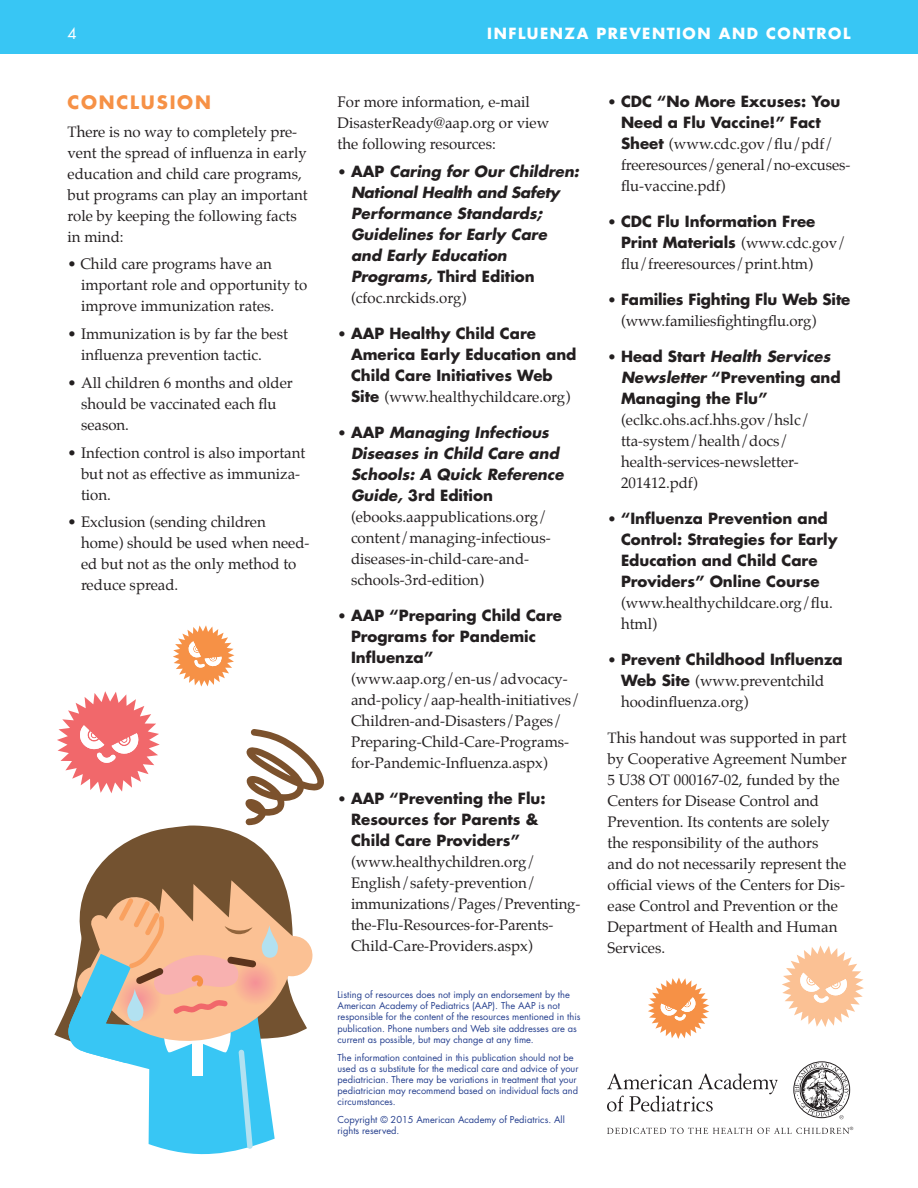
<style>
.page{position:relative;width:918px;height:1188px;background:#fff}
.page>*{position:absolute;margin:0;border:0;box-sizing:border-box;transform-origin:0 0}
.t1{font:700 18px "Futura";letter-spacing:.1em;color:#f69146}
.t2{font:15px/21px "Palatino";color:#231f20}
.t3{font:700 15px/21px "Futura";color:#231f20}
.t4{font:italic 700 15px/21px "Futura";color:#231f20}
.t5{font:700 15px "Futura";letter-spacing:.1em;color:#fff}
.t6{font:15px "Futura";color:#fff}
.t7{font:9.3px/11.1px "Futura";color:#253f8e}
.t8{font:300 4.5px "Helvetica Neue";color:#231f20}
.s1{font-family:"Palatino";font-weight:400;font-style:normal}
.s2{font-style:normal}
.s3{font-family:"Palatino";font-weight:400}
.s4{font-family:"Futura";font-weight:700}
.s5{font-style:italic}
</style>
<div class="page">
<div style="left:0;top:0;width:918px;height:54px;background:#38c6f4"></div>
<svg style="left:648px;top:978px;width:61px;height:61px"></svg>
<svg style="left:782px;top:945px;width:82px;height:82px"></svg>
<svg style="left:54px;top:625px;width:270px;height:530px"></svg>
<svg style="left:607px;top:1073px;width:171px;height:39px"></svg>
<svg style="left:607px;top:1128px;width:242px;height:6px"></svg>
<svg style="left:793px;top:1061px;width:57px;height:58px"></svg>
<p class="t6" style="left:68px;top:23px;width:11px">4</p>
<p class="t5" style="left:487px;top:23px;width:365px">INFLUENZA PREVENTION AND CONTROL</p>
<p class="t1" style="left:68px;top:90px;width:145px">CONCLUSION</p>
<p class="t2" style="left:68px;top:122px;width:242px">There is no way to completely pre&shy;vent the spread of influenza in early education and child care programs, but programs can play an important role by keeping the following facts in mind:</p>
<p class="t2" style="left:81px;top:255px;width:228px;text-indent:-14px">• Child care programs have an important role and opportunity to improve immunization rates.</p>
<p class="t2" style="left:81px;top:325px;width:208px;text-indent:-14px">• Immunization is by far the best influenza prevention tactic.</p>
<p class="t2" style="left:81px;top:373px;width:213px;text-indent:-14px">• All children 6 months and older should be vaccinated each flu season.</p>
<p class="t2" style="left:81px;top:443px;width:226px;text-indent:-14px">• Infection control is also important but not as effective as immuniza&shy;tion.</p>
<p class="t2" style="left:81px;top:513px;width:230px;text-indent:-14px">• Exclusion (sending children home) should be used when need&shy;ed but not as the only method to reduce spread.</p>
<p class="t2" style="left:338px;top:92px;width:213px">For more information, e-mail<br>DisasterReady@aap.org or view the following resources:</p>
<p class="t4" style="left:351px;top:160px;width:230px;text-indent:-14px"><span class="s1">•</span> <span class="s2">AAP</span> Caring for Our Children:<br>National Health and Safety<br>Performance Standards;<br>Guidelines for Early Care and Early Education<br>Programs, <span class="s2">Third Edition</span></p>
<p class="t2" style="left:351px;top:288px;width:117px">(cfoc.nrckids.org)</p>
<p class="t3" style="left:351px;top:322px;width:227px;text-indent:-14px"><span class="s3">•</span> AAP Healthy Child Care<br>America Early Education and<br>Child Care Initiatives Web</p>
<p class="t2" style="left:351px;top:387px;width:221px"><span class="s4">Site</span> (www.healthychildcare.org)</p>
<p class="t4" style="left:351px;top:421px;width:214px;text-indent:-14px"><span class="s1">•</span> <span class="s2">AAP</span> Managing Infectious<br>Diseases in Child Care and<br>Schools: A Quick Reference<br>Guide, <span class="s2">3rd Edition</span></p>
<p class="t2" style="left:351px;top:507px;width:201px">(ebooks.aappublications.org/ content/managing-infectious&shy;diseases-in-child-care-and&shy;schools-3rd-edition)</p>
<p class="t3" style="left:351px;top:604px;width:213px;text-indent:-14px"><span class="s3">•</span> AAP “Preparing Child Care<br>Programs for Pandemic<br>Influenza”</p>
<p class="t2" style="left:351px;top:669px;width:231px">(www.aap.org/en-us/advocacy&shy;and-policy/aap-health-initiatives/ Children-and-Disasters/Pages/ Preparing-Child-Care-Programs&shy;for-Pandemic-Influenza.aspx)</p>
<p class="t3" style="left:351px;top:787px;width:196px;text-indent:-14px"><span class="s3">•</span> AAP “Preventing the Flu:<br>Resources for Parents &amp;<br>Child Care Providers”</p>
<p class="t2" style="left:351px;top:852px;width:231px">(www.healthychildren.org/<br>English/safety-prevention/ immunizations/Pages/Preventing&shy;the-Flu-Resources-for-Parents-<br>Child-Care-Providers.aspx)</p>
<p class="t3" style="left:608px;top:90px;width:234px;text-align:center"><span class="s3">•</span> CDC “No More Excuses: You<br>Need a Flu Vaccine!” Fact</p>
<p class="t2" style="left:621px;top:134px;width:231px"><span class="s4">Sheet</span> (www.cdc.gov/flu/pdf/ freeresources/general/no-excuses&shy;flu-vaccine.pdf)</p>
<p class="t3" style="left:621px;top:210px;width:227px;text-indent:-14px"><span class="s3">•</span> CDC Flu Information Free<br>Print Materials <span class="s3">(www.cdc.gov/</span></p>
<p class="t2" style="left:621px;top:254px;width:194px">flu/freeresources/print.htm)</p>
<p class="t3" style="left:608px;top:288px;width:244px"><span class="s3">•</span> Families Fighting Flu Web Site</p>
<p class="t2" style="left:621px;top:311px;width:197px">(www.familiesfightingflu.org)</p>
<p class="t3" style="left:621px;top:345px;width:221px;text-indent:-14px"><span class="s3">•</span> Head Start <span class="s5">Health Services<br>Newsletter</span> “Preventing and<br>Managing the Flu”</p>
<p class="t2" style="left:621px;top:410px;width:190px">(eclkc.ohs.acf.hhs.gov/hslc/ tta-system/health/docs/ health-services-newsletter-<br>201412.pdf)</p>
<p class="t3" style="left:621px;top:507px;width:218px;text-indent:-14px"><span class="s3">•</span> “Influenza Prevention and<br>Control: Strategies for Early<br>Education and Child Care<br>Providers” Online Course</p>
<p class="t2" style="left:621px;top:593px;width:213px">(www.healthychildcare.org/flu. html)</p>
<p class="t3" style="left:608px;top:648px;width:237px"><span class="s3">•</span> Prevent Childhood Influenza</p>
<p class="t2" style="left:621px;top:671px;width:205px"><span class="s4">Web Site</span> (www.preventchild hoodinfluenza.org)</p>
<p class="t2" style="left:608px;top:728px;width:241px">This handout was supported in part by Cooperative Agreement Number<br>5 U38 OT 000167-02, funded by the<br>Centers for Disease Control and<br>Prevention. Its contents are solely the responsibility of the authors and do not necessarily represent the official views of the Centers for Dis&shy;ease Control and Prevention or the<br>Department of Health and Human<br>Services.</p>
<p class="t7" style="left:338px;top:989px;width:244px">Listing of resources does not imply an endorsement by the American Academy of Pediatrics (AAP). The AAP is not responsible for the content of the resources mentioned in this publication. Phone numbers and Web site addresses are as current as possible, but may change at any time.</p>
<p class="t7" style="left:338px;top:1052px;width:243px">The information contained in this publication should not be used as a substitute for the medical care and advice of your pediatrician. There may be variations in treatment that your pediatrician may recommend based on individual facts and circumstances.</p>
<p class="t7" style="left:338px;top:1114px;width:229px">Copyright © 2015 American Academy of Pediatrics. All rights reserved.</p>
<p class="t8" style="left:850px;top:1126px;width:5px">®</p>
</div>
